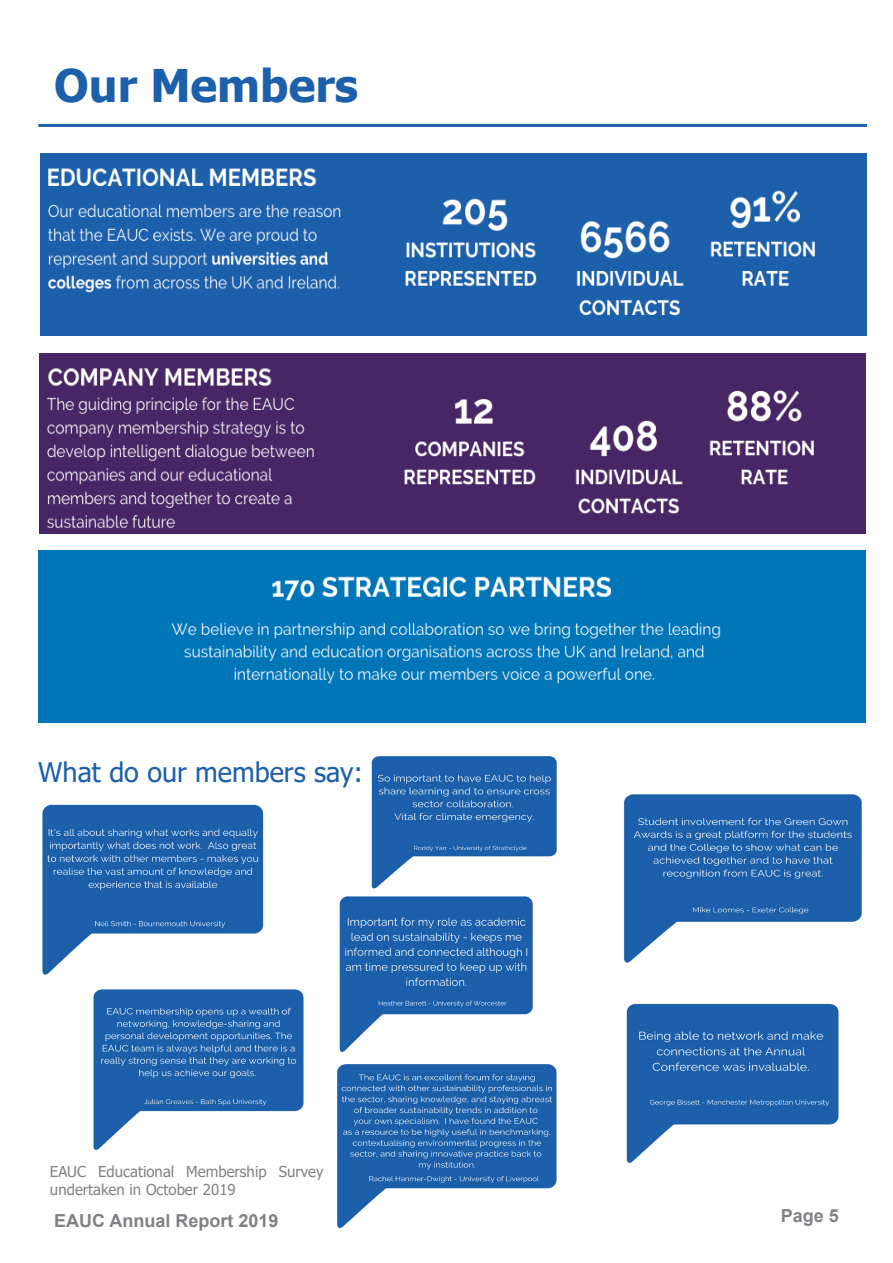
<style>
.page{position:relative;width:893px;height:1263px;background:#fff}
.page>*{position:absolute;margin:0;border:0;box-sizing:border-box;transform-origin:0 0}
.t1{font:700 45px "Tahoma";color:#1c5faa}
.t2{font:27px "Tahoma";color:#1c5faa}
.t3{font:700 18px "Arial";color:#808285}
.t4{font:15px/18px "Tahoma";color:#818580}
</style>
<div class="page">
<hr style="left:38px;top:124px;width:829px;height:3px;background:#1c5faa">
<img style="left:41px;top:154px;width:826px;height:182px">
<img style="left:40px;top:353px;width:826px;height:181px">
<img style="left:42px;top:804px;width:222px;height:171px">
<img style="left:93px;top:989px;width:211px;height:161px">
<img style="left:337px;top:1064px;width:220px;height:165px">
<img style="left:623px;top:794px;width:239px;height:169px">
<img style="left:371px;top:756px;width:186px;height:133px">
<img style="left:626px;top:1003px;width:213px;height:161px">
<img style="left:339px;top:896px;width:194px;height:157px">
<img style="left:38px;top:550px;width:828px;height:173px">
<p class="t1" style="left:54px;top:54px;width:305px">Our Members</p>
<p class="t2" style="left:38px;top:754px;width:326px">What do our members say:</p>
<p class="t4" style="left:50px;top:1164px;width:275px">EAUC Educational Membership Survey undertaken in October 2019</p>
<p class="t3" style="left:54px;top:1208px;width:226px">EAUC Annual Report 2019</p>
<p class="t3" style="left:781px;top:1203px;width:60px">Page 5</p>
</div>
